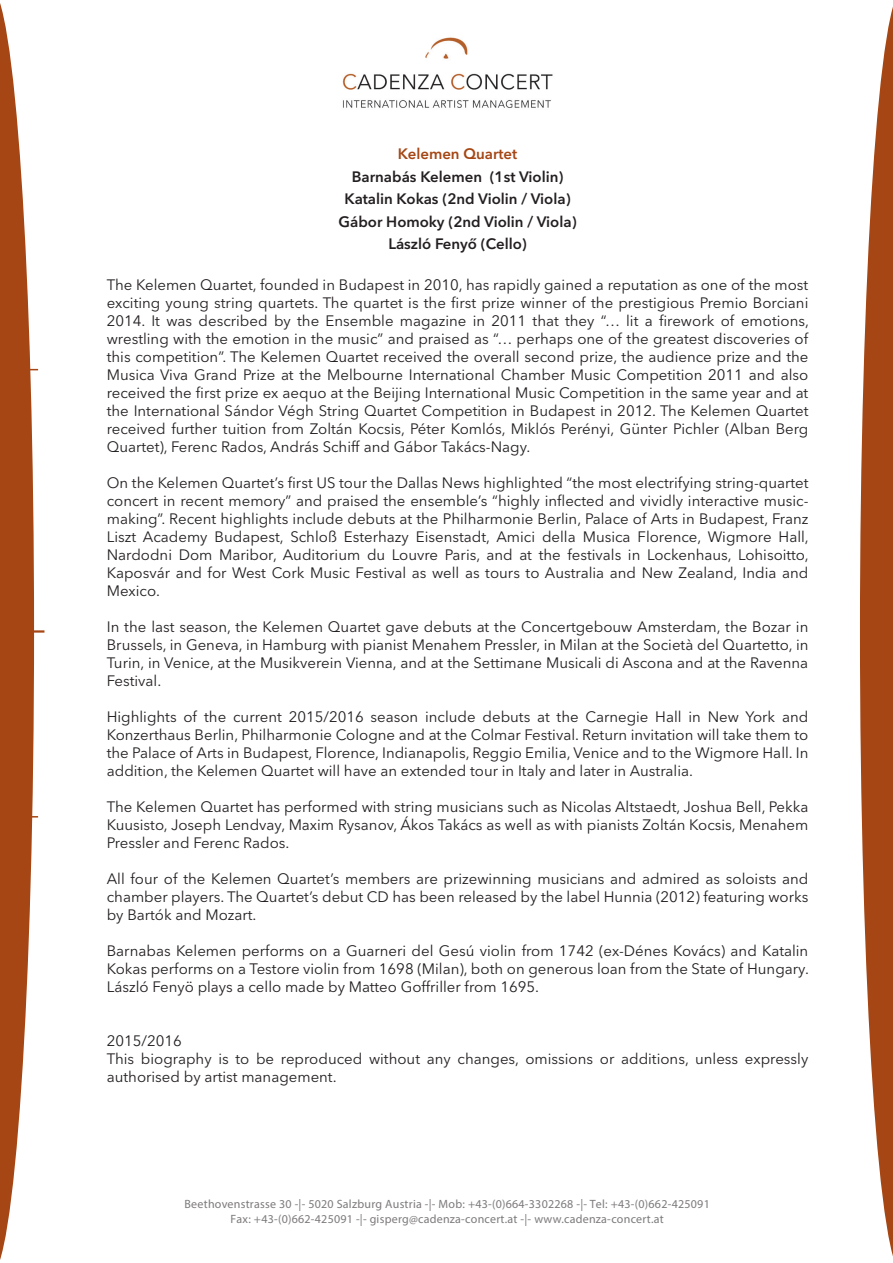
<style>
.page{position:relative;width:893px;height:1263px;background:#fff}
.page>*{position:absolute;margin:0;border:0;box-sizing:border-box;transform-origin:0 0}
.t1{font:15px/18px "Avenir Next LT Pro";color:#231f20;text-align:justify}
.t2{font:600 15px "Avenir Next LT Pro";color:#231f20}
.t3{font:600 15px "Avenir Next LT Pro";color:#a54614}
.t4{font:12px/15px "Myriad Pro";letter-spacing:.02em;color:#7d7a7a;text-align:center}
</style>
<div class="page">
<svg style="left:860px;top:7px;width:33px;height:1249px"></svg>
<img style="left:342px;top:37px;width:211px;height:71px">
<svg style="left:0;top:3px;width:38px;height:1257px"></svg>
<hr style="left:27px;top:630px;width:17px;height:3px;background:#a54614">
<p class="t3" style="left:398px;top:145px;width:121px">Kelemen Quartet</p>
<p class="t2" style="left:352px;top:167px;width:213px">Barnabás Kelemen (1st Violin)</p>
<p class="t2" style="left:344px;top:190px;width:228px">Katalin Kokas (2nd Violin / Viola)</p>
<p class="t2" style="left:338px;top:212px;width:240px">Gábor Homoky (2nd Violin / Viola)</p>
<p class="t2" style="left:388px;top:235px;width:140px">László Fenyő (Cello)</p>
<p class="t1" style="left:107px;top:275px;width:704px">The Kelemen Quartet, founded in Budapest in 2010, has rapidly gained a reputation as one of the most exciting young string quartets. The quartet is the first prize winner of the prestigious Premio Borciani 2014. It was described by the Ensemble magazine in 2011 that they “… lit a firework of emotions, wrestling with the emotion in the music” and praised as “… perhaps one of the greatest discoveries of this competition”. The Kelemen Quartet received the overall second prize, the audience prize and the Musica Viva Grand Prize at the Melbourne International Chamber Music Competition 2011 and also received the first prize ex aequo at the Beijing International Music Competition in the same year and at the International Sándor Végh String Quartet Competition in Budapest in 2012. The Kelemen Quartet received further tuition from Zoltán Kocsis, Péter Komlós, Miklós Perényi, Günter Pichler (Alban Berg Quartet), Ferenc Rados, András Schiff and Gábor Takács-Nagy.</p>
<p class="t1" style="left:107px;top:473px;width:704px">On the Kelemen Quartet’s first US tour the Dallas News highlighted “the most electrifying string-quartet concert in recent memory” and praised the ensemble’s “highly inflected and vividly interactive music&shy;making”. Recent highlights include debuts at the Philharmonie Berlin, Palace of Arts in Budapest, Franz Liszt Academy Budapest, Schloß Esterhazy Eisenstadt, Amici della Musica Florence, Wigmore Hall, Nardodni Dom Maribor, Auditorium du Louvre Paris, and at the festivals in Lockenhaus, Lohisoitto, Kaposvár and for West Cork Music Festival as well as tours to Australia and New Zealand, India and Mexico.</p>
<p class="t1" style="left:107px;top:617px;width:703px">In the last season, the Kelemen Quartet gave debuts at the Concertgebouw Amsterdam, the Bozar in Brussels, in Geneva, in Hamburg with pianist Menahem Pressler, in Milan at the Società del Quartetto, in Turin, in Venice, at the Musikverein Vienna, and at the Settimane Musicali di Ascona and at the Ravenna Festival.</p>
<p class="t1" style="left:107px;top:707px;width:703px">Highlights of the current 2015/2016 season include debuts at the Carnegie Hall in New York and Konzerthaus Berlin, Philharmonie Cologne and at the Colmar Festival. Return invitation will take them to the Palace of Arts in Budapest, Florence, Indianapolis, Reggio Emilia, Venice and to the Wigmore Hall. In addition, the Kelemen Quartet will have an extended tour in Italy and later in Australia.</p>
<p class="t1" style="left:107px;top:797px;width:703px">The Kelemen Quartet has performed with string musicians such as Nicolas Altstaedt, Joshua Bell, Pekka Kuusisto, Joseph Lendvay, Maxim Rysanov, Ákos Takács as well as with pianists Zoltán Kocsis, Menahem Pressler and Ferenc Rados.</p>
<p class="t1" style="left:107px;top:869px;width:703px">All four of the Kelemen Quartet’s members are prizewinning musicians and admired as soloists and chamber players. The Quartet’s debut CD has been released by the label Hunnia (2012) featuring works by Bartók and Mozart.</p>
<p class="t1" style="left:107px;top:941px;width:704px">Barnabas Kelemen performs on a Guarneri del Gesú violin from 1742 (ex-Dénes Kovács) and Katalin Kokas performs on a Testore violin from 1698 (Milan), both on generous loan from the State of Hungary.<br>László Fenyö plays a cello made by Matteo Goffriller from 1695.</p>
<p class="t1" style="left:107px;top:1031px;width:77px">2015/2016</p>
<p class="t1" style="left:107px;top:1049px;width:703px">This biography is to be reproduced without any changes, omissions or additions, unless expressly authorised by artist management.</p>
<p class="t4" style="left:185px;top:1196px;width:527px">Beethovenstrasse 30 -|- 5020 Salzburg Austria -|- Mob: +43-(0)664-3302268 -|- Tel: +43-(0)662-425091<br>Fax: +43-(0)662-425091 -|- gisperg@cadenza-concert.at -|- www.cadenza-concert.at</p>
</div>
